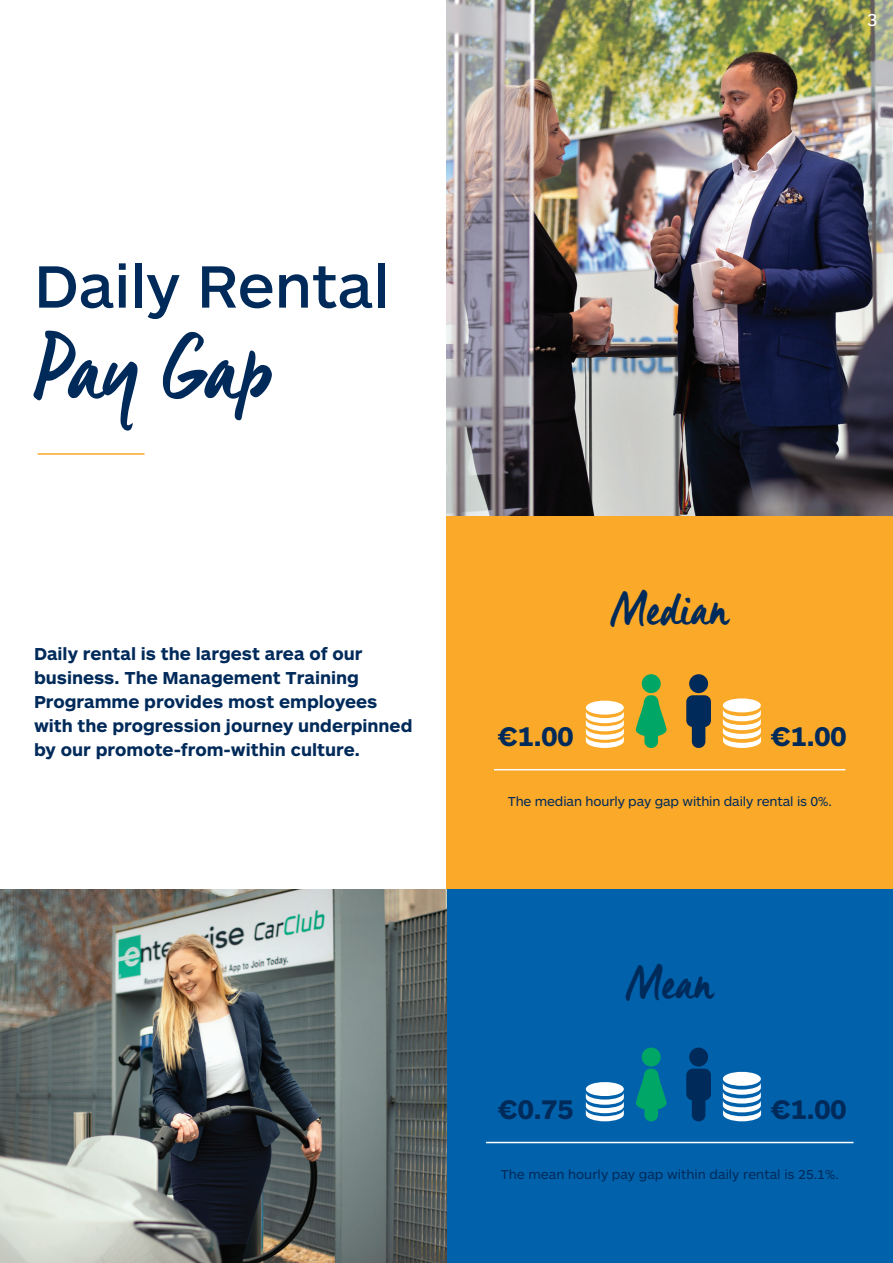
<style>
.page{position:relative;width:893px;height:1263px;background:#fff}
.page>*{position:absolute;margin:0;border:0;box-sizing:border-box;transform-origin:0 0}
.t1{font:90px "Manus Smooth";letter-spacing:-.015em;color:#002a5a}
.t2{font:500 61.95px "ARS Maquette Pro";color:#002a5a}
.t3{font:46.5px "Manus Smooth";letter-spacing:.01em;color:#002a5a}
.t4{font:700 28.05px "ARS Maquette Pro";color:#002a5a}
.t5{font:700 18px/24px "ARS Maquette Pro";color:#002a5a}
.t6{font:18px "ARS Maquette Pro";color:#fff}
.t7{font:13.5px "ARS Maquette Pro";letter-spacing:-.01em;color:#002a5a}
</style>
<div class="page">
<img style="left:446px;top:0;width:447px;height:516px">
<hr style="left:38px;top:453px;width:107px;height:2px;background:#faa928">
<div style="left:446px;top:516px;width:447px;height:373px;background:#faa928"></div>
<div style="left:446px;top:890px;width:447px;height:373px;background:#0161aa"></div>
<img style="left:0;top:889px;width:446px;height:374px">
<hr style="left:494px;top:769px;width:351px;height:1px;background:#fff">
<div style="left:642px;top:674px;width:19px;height:19px;background:#00a665;border-radius:50%"></div>
<svg style="left:635px;top:695px;width:32px;height:53px"></svg>
<div style="left:642px;top:1047px;width:19px;height:19px;background:#00a665;border-radius:50%"></div>
<svg style="left:636px;top:1069px;width:31px;height:52px"></svg>
<div style="left:689px;top:674px;width:19px;height:19px;background:#002a5a;border-radius:50%"></div>
<svg style="left:686px;top:695px;width:25px;height:53px"></svg>
<svg style="left:722px;top:698px;width:40px;height:50px"></svg>
<div style="left:689px;top:1047px;width:19px;height:19px;background:#002a5a;border-radius:50%"></div>
<svg style="left:686px;top:1069px;width:25px;height:52px"></svg>
<svg style="left:722px;top:1071px;width:40px;height:50px"></svg>
<hr style="left:486px;top:1142px;width:367px;height:1px;background:#fff">
<svg style="left:585px;top:700px;width:39px;height:48px"></svg>
<svg style="left:585px;top:1082px;width:39px;height:39px"></svg>
<p class="t6" style="left:867px;top:8px;width:12px">3</p>
<p class="t2" style="left:34px;top:246px;width:357px">Daily Rental</p>
<p class="t1" style="left:34px;top:314px;width:240px">Pay Gap</p>
<p class="t5" style="left:34px;top:641px;width:380px">Daily rental is the largest area of our business. The Management Training Programme provides most employees with the progression journey underpinned by our promote-from-within culture.</p>
<p class="t3" style="left:611px;top:581px;width:120px">Median</p>
<p class="t4" style="left:497px;top:717px;width:78px">€1.00</p>
<p class="t4" style="left:770px;top:717px;width:78px">€1.00</p>
<p class="t7" style="left:508px;top:793px;width:325px">The median hourly pay gap within daily rental is 0%.</p>
<p class="t4" style="left:497px;top:1091px;width:78px">€0.75</p>
<p class="t3" style="left:626px;top:954px;width:89px">Mean</p>
<p class="t4" style="left:770px;top:1091px;width:78px">€1.00</p>
<p class="t7" style="left:501px;top:1166px;width:340px">The mean hourly pay gap within daily rental is 25.1%.</p>
</div>
